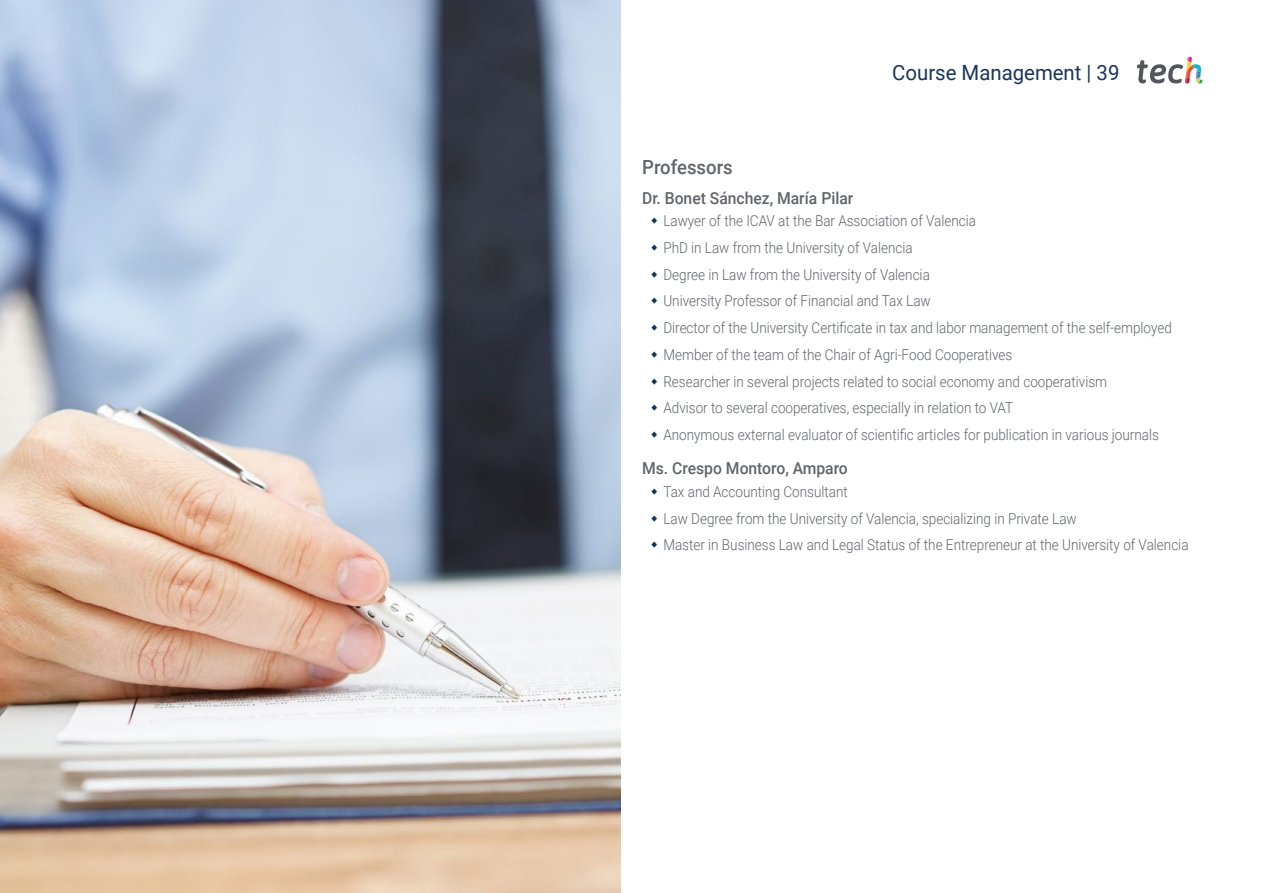
<style>
.page{position:relative;width:1263px;height:893px;background:#fff}
.page>*{position:absolute;margin:0;border:0;box-sizing:border-box;transform-origin:0 0}
.t1{font:21px "Roboto";color:#1a355c}
.t2{font:500 19.5px "Roboto";color:#61646a;scale:.95 1}
.t3{font:500 16.5px "Roboto";color:#61646a;scale:.95 1}
.t4{font:300 15px/26.7px "Roboto";color:#61646a;scale:.9 1}
</style>
<div class="page">
<svg style="left:1137px;top:57px;width:65px;height:27px"></svg>
<img style="left:0;top:0;width:621px;height:893px">
<h1 class="t1" style="left:892px;top:57px;width:229px">Course Management | 39</h1>
<h2 class="t2" style="left:642px;top:154px;width:97px">Professors</h2>
<p class="t3" style="left:642px;top:186px;width:224px">Dr. Bonet Sánchez, María Pilar</p>
<p class="t4" style="left:663px;top:207px;width:566px">Lawyer of the ICAV at the Bar Association of Valencia<br>PhD in Law from the University of Valencia<br>Degree in Law from the University of Valencia<br>University Professor of Financial and Tax Law<br>Director of the University Certificate in tax and labor management of the self-employed Member of the team of the Chair of Agri-Food Cooperatives<br>Researcher in several projects related to social economy and cooperativism<br>Advisor to several cooperatives, especially in relation to VAT<br>Anonymous external evaluator of scientific articles for publication in various journals</p>
<p class="t3" style="left:642px;top:457px;width:218px">Ms. Crespo Montoro, Amparo</p>
<p class="t4" style="left:663px;top:478px;width:585px">Tax and Accounting Consultant<br>Law Degree from the University of Valencia, specializing in Private Law<br>Master in Business Law and Legal Status of the Entrepreneur at the University of Valencia</p>
</div>
